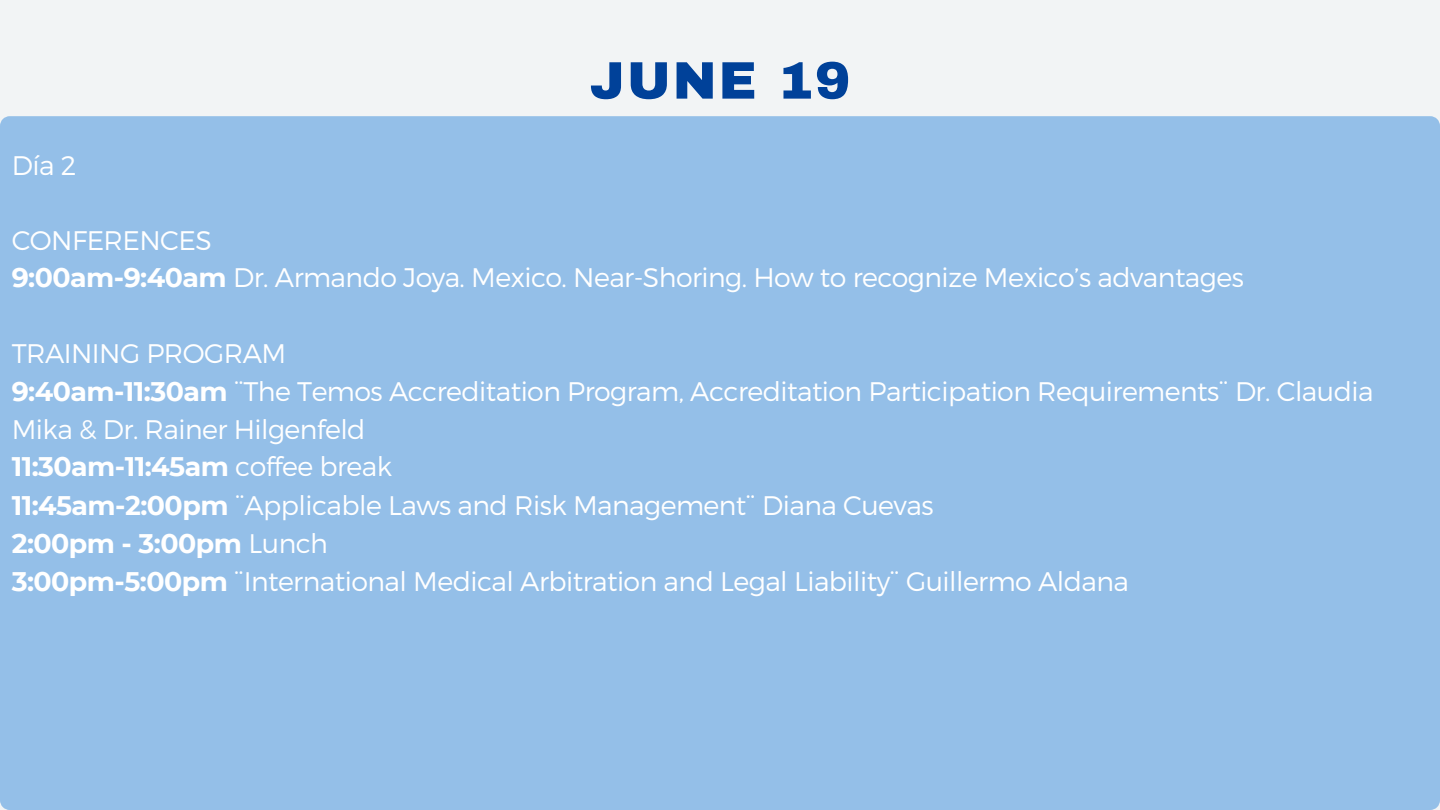
<style>
.page{position:relative;width:1440px;height:810px;background:#f2f4f5}
.page>*{position:absolute;margin:0;border:0;box-sizing:border-box;transform-origin:0 0}
.t1{font:900 52.8px "Archivo";letter-spacing:.035em;color:#004199}
.t2{font:300 26.9px/38.2px "Montserrat";letter-spacing:-.02em;color:#fff}
.t3{font:700 26.9px "Montserrat";letter-spacing:-.02em;color:#fff}
.s1{font-weight:700}
.s2{font-weight:300}
</style>
<div class="page">
<div style="left:0;top:116px;width:1439px;height:694px;background:#94bfe8"></div>
<p class="t2" style="left:12px;top:145px;width:66px">Día 2</p>
<h1 class="t1" style="left:590px;top:52px;width:262px">JUNE 19</h1>
<p class="t2" style="left:12px;top:220px;width:202px">CONFERENCES</p>
<p class="t2" style="left:12px;top:257px;width:1234px"><span class="s1">9:00am-9:40am</span> Dr. Armando Joya. Mexico. Near-Shoring. How to recognize Mexico’s advantages</p>
<p class="t2" style="left:12px;top:333px;width:276px">TRAINING PROGRAM</p>
<p class="t2" style="left:12px;top:371px;width:1363px"><span class="s1">9:40am-11:30am</span> ¨The Temos Accreditation Program, Accreditation Participation Requirements¨ Dr. Claudia<br>Mika &amp; Dr. Rainer Hilgenfeld</p>
<p class="t3" style="left:12px;top:450px;width:382px">11:30am-11:45am <span class="s2">coffee break</span></p>
<p class="t2" style="left:12px;top:485px;width:923px"><span class="s1">11:45am-2:00pm</span> ¨Applicable Laws and Risk Management¨ Diana Cuevas</p>
<p class="t3" style="left:12px;top:527px;width:318px">2:00pm - 3:00pm <span class="s2">Lunch</span></p>
<p class="t2" style="left:12px;top:561px;width:1119px"><span class="s1">3:00pm-5:00pm</span> ¨International Medical Arbitration and Legal Liability¨ Guillermo Aldana</p>
</div>
